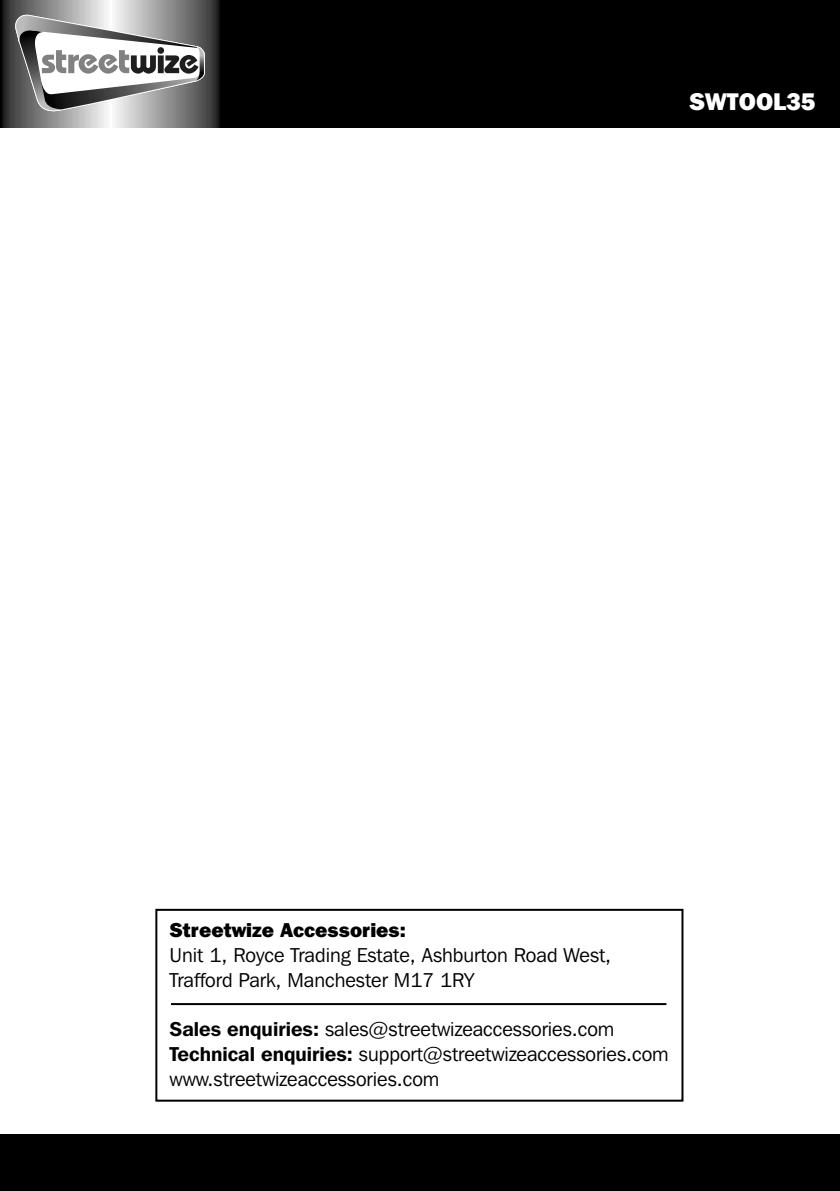
<style>
.page{position:relative;width:840px;height:1191px;background:#fff}
.page>*{position:absolute;margin:0;border:0;box-sizing:border-box;transform-origin:0 0}
.t1{font:800 24px "Franklin Gothic IT Cby BT";color:#fff}
.t2{font:20px "Franklin Gothic IT Cby BT";color:#000}
.t3{font:800 20px "Franklin Gothic IT Cby BT";color:#000}
.s1{font-weight:600}
</style>
<div class="page">
<div style="left:0;top:0;width:839px;height:127px;background:#000"></div>
<div style="left:0;top:1134px;width:839px;height:57px;background:#000"></div>
<svg style="left:2px;top:0;width:217px;height:127px;background:#797979"></svg>
<svg style="left:14px;top:15px;width:191px;height:98px;background:#a2a2a2"></svg>
<div style="left:155px;top:909px;width:528px;height:192px;border:2px solid #000"></div>
<hr style="left:171px;top:1003px;width:495px;height:2px;background:#000">
<p class="t1" style="left:689px;top:86px;width:128px">SWTOOL35</p>
<p class="t3" style="left:169px;top:917px;width:238px">Streetwize Accessories:</p>
<p class="t2" style="left:169px;top:942px;width:443px">Unit 1, Royce Trading Estate, Ashburton Road West,</p>
<p class="t2" style="left:169px;top:967px;width:306px">Trafford Park, Manchester M17 1RY</p>
<p class="t2" style="left:169px;top:1017px;width:446px"><span class="s1">Sales enquiries:</span> sales@streetwizeaccessories.com</p>
<p class="t2" style="left:169px;top:1041px;width:500px"><span class="s1">Technical enquiries:</span> support@streetwizeaccessories.com</p>
<p class="t2" style="left:169px;top:1066px;width:271px">www.streetwizeaccessories.com</p>
</div>
